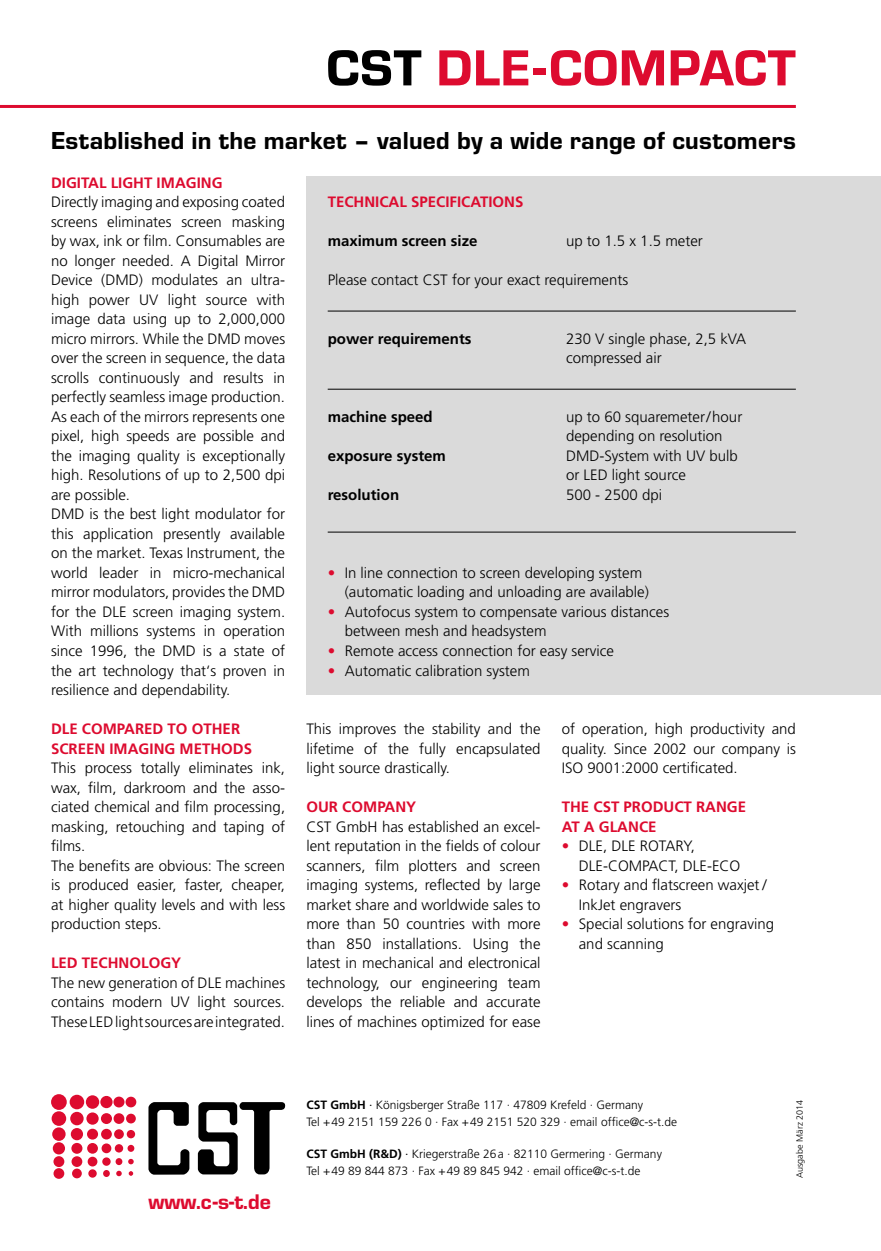
<style>
.page{position:relative;width:881px;height:1251px;background:#fff}
.page>*{position:absolute;margin:0;border:0;box-sizing:border-box;transform-origin:0 0}
.t1{font:52.5px "Eurostile T Heav";letter-spacing:.015em;color:#dd0b2f}
.t2{font:25.5px "Eurostile T Heav";letter-spacing:.01em;color:#000}
.t3{font:21.9px "Eurostile T Heav";color:#dd0b2f}
.t4{font:300 15px/19.5px "Frutiger";color:#000}
.t5{font:700 15px/19.5px "Frutiger";color:#dd0b2f}
.t6{font:700 15px "Frutiger";color:#000}
.t7{font:300 12px/16.4px "Frutiger";color:#000}
.t8{font:300 9px "Frutiger";color:#000}
.s1{color:#000}
.s2{color:#dd0b2f}
.s3{font-weight:700}
.s4{font-weight:400}
</style>
<div class="page">
<hr style="left:0;top:105px;width:795px;height:3px;background:#dd0b2f">
<div style="left:306px;top:176px;width:574px;height:519px;background:#dadada"></div>
<hr style="left:327px;top:311px;width:468px;height:1px;background:#000">
<hr style="left:327px;top:389px;width:468px;height:1px;background:#000">
<hr style="left:327px;top:531px;width:468px;height:1px;background:#000">
<div style="left:51px;top:1093px;width:16px;height:16px;background:#dd0b2f;border-radius:50%"></div>
<div style="left:52px;top:1110px;width:14px;height:15px;background:#dd0b2f;border-radius:50%"></div>
<div style="left:52px;top:1127px;width:14px;height:13px;background:#dd0b2f;border-radius:50%"></div>
<div style="left:53px;top:1141px;width:12px;height:13px;background:#dd0b2f;border-radius:50%"></div>
<div style="left:53px;top:1155px;width:11px;height:11px;background:#dd0b2f;border-radius:50%"></div>
<div style="left:53px;top:1167px;width:11px;height:11px;background:#dd0b2f;border-radius:50%"></div>
<div style="left:70px;top:1094px;width:14px;height:15px;background:#dd0b2f;border-radius:50%"></div>
<div style="left:70px;top:1111px;width:14px;height:13px;background:#dd0b2f;border-radius:50%"></div>
<div style="left:71px;top:1127px;width:12px;height:12px;background:#dd0b2f;border-radius:50%"></div>
<div style="left:71px;top:1142px;width:11px;height:11px;background:#dd0b2f;border-radius:50%"></div>
<svg style="left:71px;top:1155px;width:11px;height:11px"></svg>
<div style="left:72px;top:1168px;width:10px;height:9px;background:#dd0b2f;border-radius:50%"></div>
<div style="left:86px;top:1095px;width:13px;height:13px;background:#dd0b2f;border-radius:50%"></div>
<div style="left:86px;top:1112px;width:13px;height:12px;background:#dd0b2f;border-radius:50%"></div>
<div style="left:87px;top:1128px;width:11px;height:11px;background:#dd0b2f;border-radius:50%"></div>
<div style="left:87px;top:1142px;width:11px;height:11px;background:#dd0b2f;border-radius:50%"></div>
<div style="left:88px;top:1156px;width:9px;height:10px;background:#dd0b2f;border-radius:50%"></div>
<svg style="left:88px;top:1168px;width:9px;height:9px"></svg>
<div style="left:100px;top:1095px;width:12px;height:12px;background:#dd0b2f;border-radius:50%"></div>
<svg style="left:101px;top:1112px;width:11px;height:11px"></svg>
<div style="left:101px;top:1128px;width:11px;height:11px;background:#dd0b2f;border-radius:50%"></div>
<div style="left:101px;top:1143px;width:10px;height:9px;background:#dd0b2f;border-radius:50%"></div>
<div style="left:102px;top:1157px;width:9px;height:8px;background:#dd0b2f;border-radius:50%"></div>
<svg style="left:103px;top:1169px;width:7px;height:7px"></svg>
<div style="left:113px;top:1096px;width:11px;height:11px;background:#dd0b2f;border-radius:50%"></div>
<svg style="left:113px;top:1112px;width:11px;height:11px"></svg>
<svg style="left:114px;top:1128px;width:10px;height:10px"></svg>
<svg style="left:115px;top:1143px;width:8px;height:9px"></svg>
<svg style="left:115px;top:1157px;width:7px;height:7px"></svg>
<svg style="left:116px;top:1170px;width:6px;height:5px"></svg>
<div style="left:125px;top:1096px;width:11px;height:11px;background:#dd0b2f;border-radius:50%"></div>
<div style="left:126px;top:1113px;width:10px;height:10px;background:#dd0b2f;border-radius:50%"></div>
<div style="left:127px;top:1129px;width:8px;height:9px;background:#dd0b2f;border-radius:50%"></div>
<svg style="left:127px;top:1144px;width:7px;height:7px"></svg>
<svg style="left:128px;top:1158px;width:6px;height:5px"></svg>
<svg style="left:129px;top:1171px;width:4px;height:4px"></svg>
<svg style="left:148px;top:1102px;width:41px;height:72px"></svg>
<svg style="left:198px;top:1102px;width:87px;height:72px"></svg>
<h1 class="t1" style="left:326px;top:39px;width:470px"><span class="s1">CST</span> DLE-COMPACT</h1>
<h2 class="t2" style="left:51px;top:127px;width:746px">Established in the market – valued by a wide range of customers</h2>
<p class="t5" style="left:51px;top:172px;width:173px">DIGITAL LIGHT IMAGING</p>
<p class="t4" style="left:51px;top:192px;width:235px">Directly imaging and exposing coated screens eliminates screen masking by wax, ink or film. Consumables are no longer needed. A Digital Mirror Device (DMD) modulates an ultra&shy;high power UV light source with image data using up to 2,000,000 micro mirrors. While the DMD moves over the screen in sequence, the data scrolls continuously and results in perfectly seamless image production.<br>As each of the mirrors represents one pixel, high speeds are possible and the imaging quality is exceptionally high. Resolutions of up to 2,500 dpi are possible.<br>DMD is the best light modulator for this application presently available on the market. Texas Instrument, the world leader in micro-mechanical mirror modulators, provides the DMD for the DLE screen imaging system.<br>With millions systems in operation since 1996, the DMD is a state of the art technology that‘s proven in resilience and dependability.</p>
<p class="t5" style="left:51px;top:718px;width:202px">DLE COMPARED TO OTHER<br>SCREEN IMAGING METHODS</p>
<p class="t4" style="left:51px;top:758px;width:235px">This process totally eliminates ink, wax, film, darkroom and the asso&shy;ciated chemical and film processing, masking, retouching and taping of films.<br>The benefits are obvious: The screen is produced easier, faster, cheaper, at higher quality levels and with less production steps.</p>
<p class="t5" style="left:51px;top:952px;width:132px">LED TECHNOLOGY</p>
<p class="t4" style="left:51px;top:972px;width:235px;text-align:justify">The new generation of DLE machines contains modern UV light sources.<br>These LED light sources are integrated.</p>
<p class="t5" style="left:327px;top:192px;width:197px">TECHNICAL SPECIFICATIONS</p>
<p class="t6" style="left:327px;top:232px;width:151px">maximum screen size</p>
<p class="t4" style="left:566px;top:231px;width:138px">up to 1.5 x 1.5 meter</p>
<p class="t4" style="left:327px;top:270px;width:302px">Please contact CST for your exact requirements</p>
<p class="t6" style="left:327px;top:329px;width:145px">power requirements</p>
<p class="t4" style="left:566px;top:329px;width:182px">230 V single phase, 2,5 kVA compressed air</p>
<p class="t6" style="left:327px;top:407px;width:107px">machine speed</p>
<p class="t4" style="left:566px;top:407px;width:178px">up to 60 squaremeter/hour depending on resolution</p>
<p class="t6" style="left:327px;top:446px;width:120px">exposure system</p>
<p class="t4" style="left:566px;top:446px;width:173px">DMD-System with UV bulb or LED light source</p>
<p class="t6" style="left:327px;top:485px;width:73px">resolution</p>
<p class="t4" style="left:566px;top:485px;width:97px">500 - 2500 dpi</p>
<p class="t4" style="left:344px;top:563px;width:305px;text-indent:-17px"><span class="s2">•</span> In line connection to screen developing system (automatic loading and unloading are available)</p>
<p class="t4" style="left:344px;top:602px;width:326px;text-indent:-17px"><span class="s2">•</span> Autofocus system to compensate various distances between mesh and headsystem</p>
<p class="t4" style="left:327px;top:641px;width:288px"><span class="s2">•</span> Remote access connection for easy service</p>
<p class="t4" style="left:327px;top:660px;width:203px"><span class="s2">•</span> Automatic calibration system</p>
<p class="t4" style="left:306px;top:719px;width:235px;text-align:justify">This improves the stability and the lifetime of the fully encapsulated light source drastically.</p>
<p class="t5" style="left:306px;top:796px;width:111px">OUR COMPANY</p>
<p class="t4" style="left:306px;top:816px;width:235px;text-align:justify">CST GmbH has established an excel&shy;lent reputation in the fields of colour scanners, film plotters and screen imaging systems, reflected by large market share and worldwide sales to more than 50 countries with more than 850 installations. Using the latest in mechanical and electronical technology, our engineering team develops the reliable and accurate lines of machines optimized for ease</p>
<p class="t4" style="left:561px;top:719px;width:235px;text-align:justify">of operation, high productivity and quality. Since 2002 our company is ISO 9001:2000 certificated.</p>
<p class="t5" style="left:561px;top:796px;width:186px">THE CST PRODUCT RANGE<br>AT A GLANCE</p>
<p class="t4" style="left:578px;top:836px;width:163px;text-indent:-17px"><span class="s2">•</span> DLE, DLE ROTARY,<br>DLE-COMPACT, DLE-ECO</p>
<p class="t4" style="left:578px;top:875px;width:189px;text-indent:-17px"><span class="s2">•</span> Rotary and flatscreen waxjet /<br>InkJet engravers</p>
<p class="t4" style="left:578px;top:914px;width:197px;text-indent:-17px"><span class="s2">•</span> Special solutions for engraving and scanning</p>
<h3 class="t3" style="left:148px;top:1189px;width:124px">www.c-s-t.de</h3>
<p class="t7" style="left:306px;top:1096px;width:372px"><span class="s3">CST GmbH</span> <span class="s4">·</span> Königsberger Straße 117 · 47809 Krefeld · Germany<br>Tel +49 2151 159 226 0 · Fax +49 2151 520 329 · email office@c-s-t.de</p>
<p class="t7" style="left:306px;top:1145px;width:357px"><span class="s3">CST GmbH (R&amp;D)</span> <span class="s4">·</span> Kriegerstraße 26a · 82110 Germering · Germany<br>Tel +49 89 844 873 · Fax +49 89 845 942 · email office@c-s-t.de</p>
<p class="t8" style="left:794px;top:1177px;width:80px;rotate:-90deg">Ausgabe März 2014</p>
</div>
